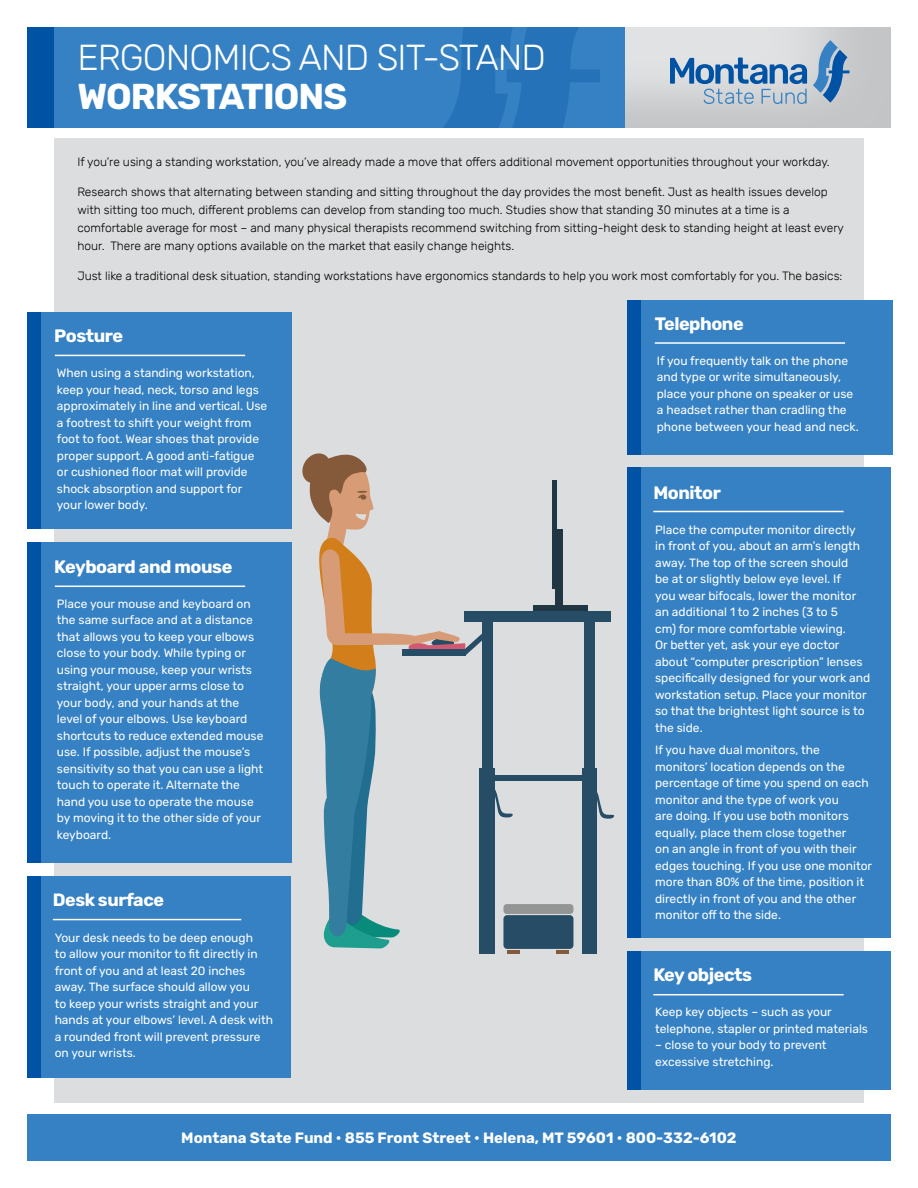
<style>
.page{position:relative;width:918px;height:1188px;background:#fff}
.page>*{position:absolute;margin:0;border:0;box-sizing:border-box;transform-origin:0 0}
.t1{font:300 36px "Rubik";letter-spacing:-.025em;color:#fff}
.t2{font:700 36px "Rubik";letter-spacing:-.025em;color:#fff}
.t3{font:700 18px "Rubik";letter-spacing:-.025em;color:#fff}
.t4{font:700 17.85px "Rubik";letter-spacing:-.025em;color:#fff}
.t5{font:700 15px "Rubik";color:#fff}
.t6{font:12px/16.5px "Rubik";color:#fff}
.t7{font:300 12px/18px "Rubik";color:#000}
</style>
<div class="page">
<div style="left:54px;top:138px;width:810px;height:965px;background:#dcddde"></div>
<div style="left:465px;top:611px;width:146px;height:11px;background:#264c66"></div>
<div style="left:533px;top:606px;width:55px;height:5px;background:#203643"></div>
<div style="left:555px;top:529px;width:8px;height:78px;background:#203643"></div>
<hr style="left:553px;top:480px;width:4px;height:109px;background:#203643">
<div style="left:584px;top:619px;width:10px;height:306px;background:#264c66"></div>
<svg style="left:596px;top:785px;width:18px;height:34px"></svg>
<div style="left:582px;top:769px;width:14px;height:185px;background:#264c66"></div>
<div style="left:480px;top:769px;width:15px;height:185px;background:#264c66"></div>
<div style="left:489px;top:776px;width:99px;height:5px;background:#264c66"></div>
<hr style="left:507px;top:950px;width:12px;height:4px;background:#845a3b">
<hr style="left:556px;top:950px;width:13px;height:4px;background:#845a3b">
<div style="left:503px;top:915px;width:70px;height:34px;background:#264c66;border-radius:4px"></div>
<div style="left:503px;top:904px;width:70px;height:10px;background:#939494;border-radius:3px"></div>
<svg style="left:302px;top:453px;width:211px;height:496px"></svg>
<div style="left:402px;top:649px;width:64px;height:6px;background:#264c66"></div>
<svg style="left:409px;top:643px;width:20px;height:6px"></svg>
<div style="left:40px;top:312px;width:252px;height:217px;background:#3581c3"></div>
<hr style="left:55px;top:355px;width:190px;height:1px;background:#fff">
<div style="left:27px;top:312px;width:13px;height:217px;background:#0052a4"></div>
<div style="left:40px;top:543px;width:252px;height:320px;background:#3581c3"></div>
<hr style="left:55px;top:586px;width:190px;height:1px;background:#fff">
<div style="left:27px;top:543px;width:13px;height:320px;background:#0052a4"></div>
<div style="left:30px;top:876px;width:261px;height:202px;background:#3581c3"></div>
<hr style="left:53px;top:919px;width:188px;height:1px;background:#fff">
<div style="left:27px;top:876px;width:13px;height:202px;background:#0052a4"></div>
<div style="left:640px;top:300px;width:252px;height:154px;background:#3581c3"></div>
<hr style="left:655px;top:342px;width:190px;height:2px;background:#fff">
<div style="left:627px;top:300px;width:14px;height:154px;background:#0052a4"></div>
<div style="left:640px;top:952px;width:251px;height:138px;background:#3581c3"></div>
<hr style="left:653px;top:994px;width:191px;height:1px;background:#fff">
<div style="left:627px;top:952px;width:14px;height:138px;background:#0052a4"></div>
<div style="left:627px;top:468px;width:264px;height:470px;background:#3581c3"></div>
<hr style="left:653px;top:511px;width:191px;height:1px;background:#fff">
<div style="left:627px;top:468px;width:14px;height:470px;background:#0052a4"></div>
<div style="left:27px;top:27px;width:864px;height:100px;background:#3581c3"></div>
<svg style="left:444px;top:27px;width:156px;height:100px"></svg>
<div style="left:27px;top:27px;width:27px;height:100px;background:#0052a4"></div>
<img style="left:626px;top:27px;width:265px;height:100px">
<svg style="left:670px;top:58px;width:137px;height:46px;background:#95b0ca"></svg>
<svg style="left:813px;top:40px;width:36px;height:63px"></svg>
<div style="left:27px;top:1115px;width:864px;height:46px;background:#3581c3"></div>
<p class="t1" style="left:77px;top:37px;width:470px">ERGONOMICS AND SIT-STAND</p>
<p class="t2" style="left:77px;top:75px;width:272px">WORKSTATIONS</p>
<p class="t7" style="left:77px;top:153px;width:754px">If you’re using a standing workstation, you’ve already made a move that offers additional movement opportunities throughout your workday.</p>
<p class="t7" style="left:77px;top:183px;width:768px">Research shows that alternating between standing and sitting throughout the day provides the most benefit. Just as health issues develop with sitting too much, different problems can develop from standing too much. Studies show that standing 30 minutes at a time is a comfortable average for most – and many physical therapists recommend switching from sitting-height desk to standing height at least every hour. There are many options available on the market that easily change heights.</p>
<p class="t7" style="left:77px;top:267px;width:767px">Just like a traditional desk situation, standing workstations have ergonomics standards to help you work most comfortably for you. The basics:</p>
<p class="t3" style="left:54px;top:325px;width:70px">Posture</p>
<p class="t6" style="left:57px;top:365px;width:212px">When using a standing workstation, keep your head, neck, torso and legs approximately in line and vertical. Use a footrest to shift your weight from foot to foot. Wear shoes that provide proper support. A good anti-fatigue or cushioned floor mat will provide shock absorption and support for your lower body.</p>
<p class="t3" style="left:54px;top:557px;width:180px">Keyboard and mouse</p>
<p class="t6" style="left:57px;top:596px;width:208px">Place your mouse and keyboard on the same surface and at a distance that allows you to keep your elbows close to your body. While typing or using your mouse, keep your wrists straight, your upper arms close to your body, and your hands at the level of your elbows. Use keyboard shortcuts to reduce extended mouse use. If possible, adjust the mouse’s sensitivity so that you can use a light touch to operate it. Alternate the hand you use to operate the mouse by moving it to the other side of your keyboard.</p>
<p class="t4" style="left:53px;top:889px;width:113px">Desk surface</p>
<p class="t6" style="left:55px;top:930px;width:220px">Your desk needs to be deep enough<br>to allow your monitor to fit directly in front of you and at least 20 inches away. The surface should allow you<br>to keep your wrists straight and your hands at your elbows’ level. A desk with a rounded front will prevent pressure on your wrists.</p>
<p class="t3" style="left:655px;top:313px;width:91px">Telephone</p>
<p class="t6" style="left:657px;top:353px;width:203px">If you frequently talk on the phone and type or write simultaneously, place your phone on speaker or use a headset rather than cradling the phone between your head and neck.</p>
<p class="t3" style="left:653px;top:482px;width:69px">Monitor</p>
<p class="t6" style="left:655px;top:522px;width:217px">Place the computer monitor directly<br>in front of you, about an arm’s length away. The top of the screen should<br>be at or slightly below eye level. If<br>you wear bifocals, lower the monitor an additional 1 to 2 inches (3 to 5<br>cm) for more comfortable viewing.<br>Or better yet, ask your eye doctor about “computer prescription” lenses specifically designed for your work and workstation setup. Place your monitor so that the brightest light source is to the side.</p>
<p class="t6" style="left:655px;top:742px;width:218px">If you have dual monitors, the monitors’ location depends on the percentage of time you spend on each monitor and the type of work you<br>are doing. If you use both monitors equally, place them close together<br>on an angle in front of you with their edges touching. If you use one monitor more than 80% of the time, position it directly in front of you and the other monitor off to the side.</p>
<p class="t3" style="left:653px;top:965px;width:100px">Key objects</p>
<p class="t6" style="left:655px;top:1004px;width:214px">Keep key objects – such as your telephone, stapler or printed materials</p>
<p class="t6" style="left:655px;top:1037px;width:173px">– close to your body to prevent excessive stretching.</p>
<p class="t5" style="left:181px;top:1129px;width:557px">Montana State Fund • 855 Front Street • Helena, MT 59601 • 800-332-6102</p>
</div>
